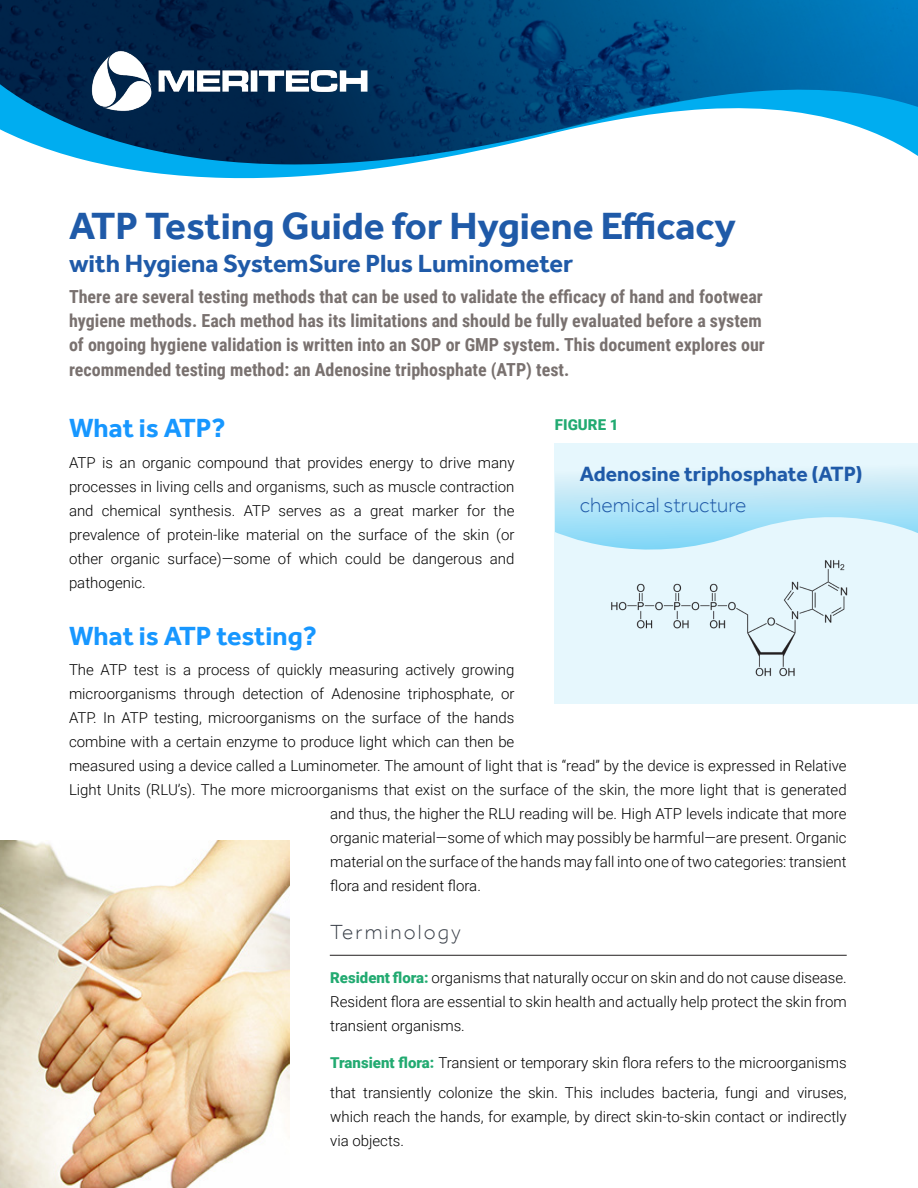
<style>
.page{position:relative;width:918px;height:1188px;background:#fff}
.page>*{position:absolute;margin:0;border:0;box-sizing:border-box;transform-origin:0 0}
.t1{font:700 39px "Effra";color:#1f5aa8}
.t2{font:700 27px "Effra";color:#1797ff}
.t3{font:700 25.5px "Effra";color:#1f5aa8}
.t4{font:700 21.15px "Effra";color:#1f5aa8}
.t5{font:300 21.15px "Effra";color:#1f5aa8}
.t6{font:300 21px "Effra";letter-spacing:.1em;color:#383e47}
.t7{font:700 18px/24.5px "Roboto Condensed";color:#79716f}
.t8{font:300 15px/24px "Roboto";color:#000;text-align:justify}
.t9{font:900 15px "Roboto";color:#22aa71}
.s1{font-weight:900;color:#22aa71}
</style>
<div class="page">
<svg style="left:0;top:0;width:918px;height:49px;background:#00487a"></svg>
<img style="left:90px;top:28px;width:279px;height:21px">
<svg style="left:0;top:49px;width:918px;height:130px"></svg>
<img style="left:0;top:841px;width:290px;height:347px">
<hr style="left:330px;top:955px;width:517px;height:1px;background:#231f20">
<div style="left:555px;top:444px;width:363px;height:260px;background:#e6f7fd"></div>
<svg style="left:555px;top:443px;width:363px;height:107px"></svg>
<img style="left:611px;top:560px;width:237px;height:117px">
<p class="t1" style="left:69px;top:203px;width:668px">ATP Testing Guide for Hygiene Efficacy</p>
<p class="t3" style="left:69px;top:248px;width:506px">with Hygiena SystemSure Plus Luminometer</p>
<p class="t7" style="left:69px;top:283px;width:697px">There are several testing methods that can be used to validate the efficacy of hand and footwear hygiene methods. Each method has its limitations and should be fully evaluated before a system of ongoing hygiene validation is written into an SOP or GMP system. This document explores our recommended testing method: an Adenosine triphosphate (ATP) test.</p>
<p class="t2" style="left:69px;top:412px;width:158px">What is ATP?</p>
<p class="t8" style="left:69px;top:450px;width:447px">ATP is an organic compound that provides energy to drive many processes in living cells and organisms, such as muscle contraction and chemical synthesis. ATP serves as a great marker for the prevalence of protein-like material on the surface of the skin (or other organic surface)—some of which could be dangerous and pathogenic.</p>
<p class="t2" style="left:69px;top:620px;width:249px">What is ATP testing?</p>
<p class="t8" style="left:69px;top:658px;width:447px">The ATP test is a process of quickly measuring actively growing</p>
<p class="t8" style="left:69px;top:682px;width:447px">microorganisms through detection of Adenosine triphosphate, or</p>
<p class="t8" style="left:69px;top:706px;width:447px">ATP. In ATP testing, microorganisms on the surface of the hands</p>
<p class="t8" style="left:69px;top:730px;width:447px">combine with a certain enzyme to produce light which can then be</p>
<p class="t8" style="left:69px;top:754px;width:779px">measured using a device called a Luminometer. The amount of light that is “read” by the device is expressed in Relative</p>
<p class="t8" style="left:69px;top:778px;width:779px">Light Units (RLU’s). The more microorganisms that exist on the surface of the skin, the more light that is generated</p>
<p class="t8" style="left:330px;top:802px;width:518px">and thus, the higher the RLU reading will be. High ATP levels indicate that more</p>
<p class="t8" style="left:330px;top:826px;width:518px">organic material—some of which may possibly be harmful—are present. Organic</p>
<p class="t8" style="left:330px;top:850px;width:518px">material on the surface of the hands may fall into one of two categories: transient</p>
<p class="t8" style="left:330px;top:874px;width:152px">flora and resident flora.</p>
<p class="t6" style="left:330px;top:920px;width:132px">Terminology</p>
<p class="t8" style="left:330px;top:965px;width:518px"><span class="s1">Resident flora:</span> organisms that naturally occur on skin and do not cause disease.<br>Resident flora are essential to skin health and actually help protect the skin from transient organisms.</p>
<p class="t8" style="left:330px;top:1047px;width:518px;line-height:30px"><span class="s1">Transient flora:</span> Transient or temporary skin flora refers to the microorganisms that transiently colonize the skin. This includes bacteria, fungi and viruses,</p>
<p class="t8" style="left:330px;top:1104px;width:518px">which reach the hands, for example, by direct skin-to-skin contact or indirectly via objects.</p>
<p class="t9" style="left:555px;top:414px;width:65px">FIGURE 1</p>
<p class="t4" style="left:580px;top:462px;width:285px">Adenosine triphosphate (ATP)</p>
<p class="t5" style="left:580px;top:492px;width:168px">chemical structure</p>
</div>
